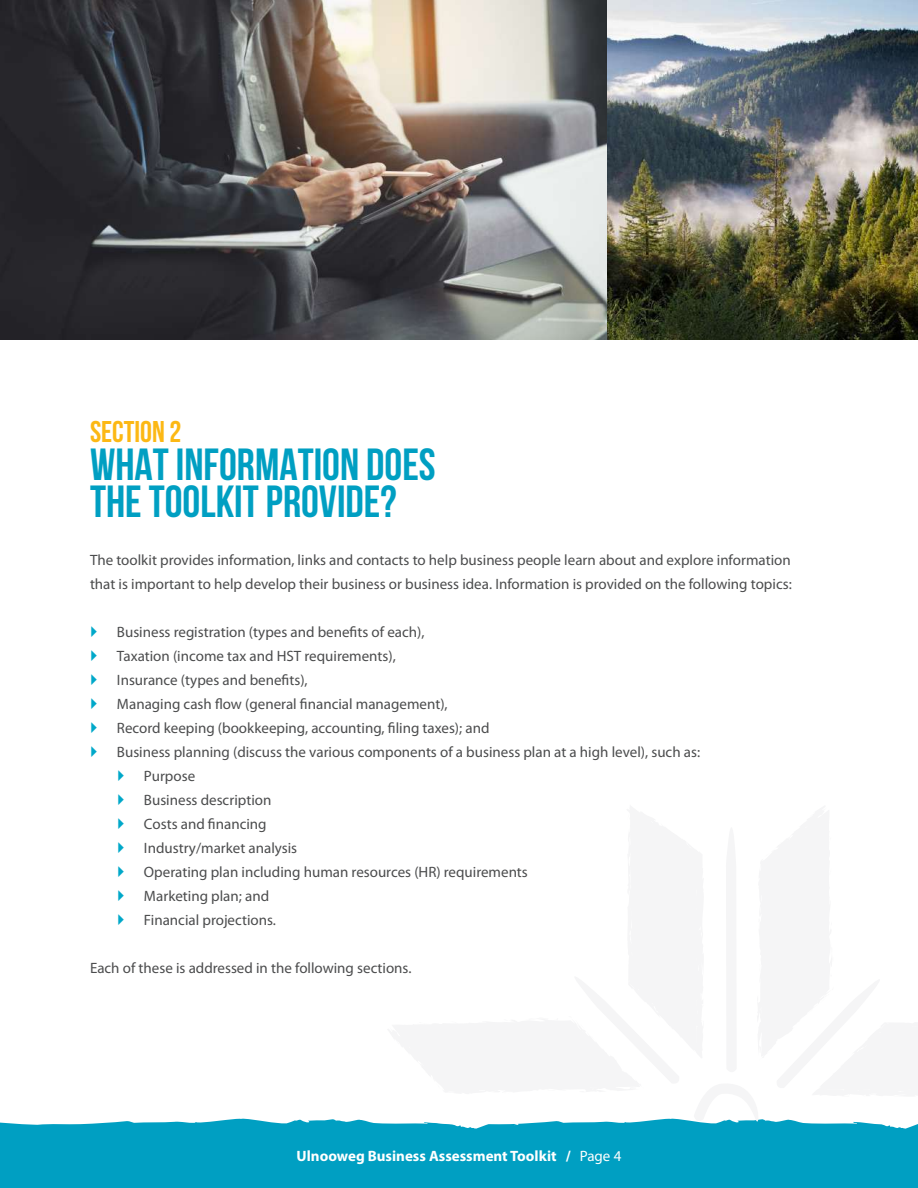
<style>
.page{position:relative;width:918px;height:1188px;background:#fff}
.page>*{position:absolute;margin:0;border:0;box-sizing:border-box;transform-origin:0 0}
.t1{font:700 45px/37.5px "Bebas Neue";color:#009fc2}
.t2{font:700 30px "Bebas Neue";color:#fcb814}
.t3{font:15px/24px "Myriad Pro";color:#4b4c4d}
.t4{font:700 15px "Myriad Pro";color:#fff}
.s1{font-weight:400}
</style>
<div class="page">
<div style="left:0;top:1112px;width:918px;height:76px;background:#009fc2"></div>
<img style="left:0;top:0;width:918px;height:340px">
<svg style="left:0;top:1112px;width:918px;height:17px"></svg>
<h2 class="t2" style="left:90px;top:416px;width:93px">SECTION 2</h2>
<h1 class="t1" style="left:90px;top:445px;width:347px">WHAT INFORMATION DOES<br>THE TOOLKIT PROVIDE?</h1>
<p class="t3" style="left:90px;top:548px;width:703px">The toolkit provides information, links and contacts to help business people learn about and explore information that is important to help develop their business or business idea. Information is provided on the following topics:</p>
<p class="t3" style="left:117px;top:620px;width:309px">Business registration (types and benefits of each),</p>
<p class="t3" style="left:117px;top:644px;width:280px">Taxation (income tax and HST requirements),</p>
<p class="t3" style="left:117px;top:668px;width:192px">Insurance (types and benefits),</p>
<p class="t3" style="left:117px;top:692px;width:332px">Managing cash flow (general financial management),</p>
<p class="t3" style="left:117px;top:716px;width:374px">Record keeping (bookkeeping, accounting, filing taxes); and</p>
<p class="t3" style="left:117px;top:740px;width:585px">Business planning (discuss the various components of a business plan at a high level), such as:</p>
<p class="t3" style="left:144px;top:764px;width:53px">Purpose</p>
<p class="t3" style="left:144px;top:788px;width:129px">Business description</p>
<p class="t3" style="left:144px;top:812px;width:124px">Costs and financing</p>
<p class="t3" style="left:144px;top:836px;width:155px">Industry/market analysis</p>
<p class="t3" style="left:144px;top:860px;width:385px">Operating plan including human resources (HR) requirements</p>
<p class="t3" style="left:144px;top:884px;width:127px">Marketing plan; and</p>
<p class="t3" style="left:144px;top:908px;width:133px">Financial projections.</p>
<p class="t3" style="left:90px;top:956px;width:323px">Each of these is addressed in the following sections.</p>
<p class="t4" style="left:297px;top:1146px;width:326px">Ulnooweg Business Assessment Toolkit / <span class="s1">Page 4</span></p>
</div>
